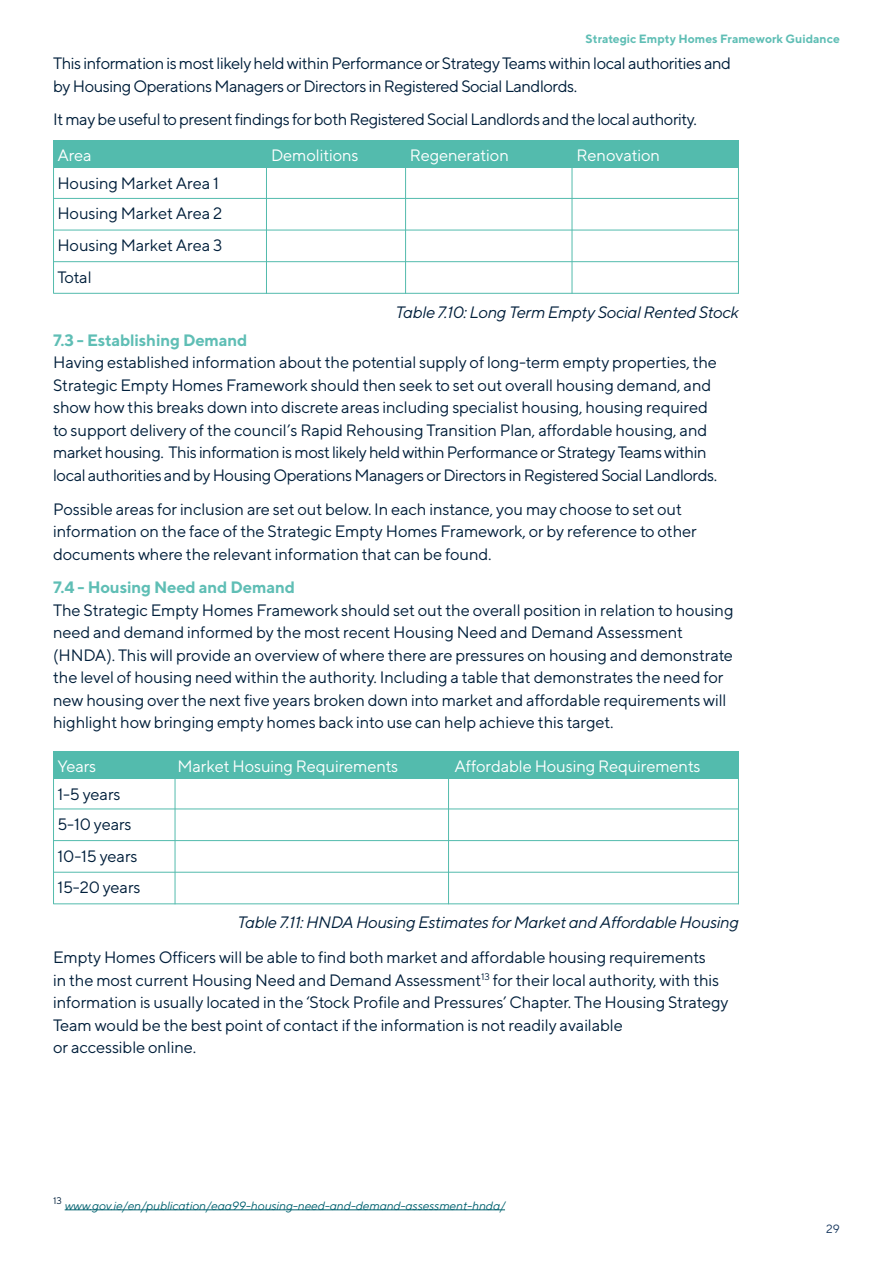
<style>
.page{position:relative;width:893px;height:1263px;background:#fff}
.page>*{position:absolute;margin:0;border:0;box-sizing:border-box;transform-origin:0 0}
.t1{font:16.5px/22.5px "TT Norms";letter-spacing:-.01em;color:#001f3b}
.t2{font:16.5px/22.5px "TT Norms";letter-spacing:-.03em;color:#001f3b}
.t3{font:italic 16.5px "TT Norms";letter-spacing:-.02em;color:#001f3b}
.t4{font:16.5px "TT Norms";letter-spacing:-.01em;color:#fff}
.t5{font:700 16.5px "TT Norms";letter-spacing:-.01em;color:#5fbeb5}
.t6{font:italic 12px "TT Norms";letter-spacing:-.01em;color:#00616f}
.t7{font:700 12px "TT Norms";color:#5fbeb5}
.t8{font:12px "TT Norms";color:#18385f}
.t9{font:9.6px "TT Norms";color:#001f3b}
</style>
<div class="page">
<hr style="left:65px;top:1209px;width:440px;height:1px;background:#00616f">
<div style="left:53px;top:140px;width:686px;height:28px;background:#53bbad"></div>
<div style="left:53px;top:751px;width:686px;height:28px;background:#53bbad"></div>
<hr style="left:53px;top:153px;width:1px;height:141px;background:#53bbad">
<hr style="left:53px;top:764px;width:1px;height:140px;background:#53bbad">
<hr style="left:54px;top:198px;width:685px;height:1px;background:#53bbad">
<hr style="left:54px;top:808px;width:685px;height:1px;background:#53bbad">
<hr style="left:54px;top:230px;width:685px;height:1px;background:#53bbad">
<hr style="left:54px;top:840px;width:685px;height:1px;background:#53bbad">
<hr style="left:54px;top:261px;width:685px;height:1px;background:#53bbad">
<hr style="left:54px;top:872px;width:685px;height:1px;background:#53bbad">
<hr style="left:54px;top:293px;width:685px;height:1px;background:#53bbad">
<hr style="left:54px;top:903px;width:685px;height:1px;background:#53bbad">
<hr style="left:266px;top:153px;width:1px;height:141px;background:#53bbad">
<hr style="left:405px;top:153px;width:1px;height:141px;background:#53bbad">
<hr style="left:175px;top:764px;width:1px;height:140px;background:#53bbad">
<hr style="left:572px;top:153px;width:1px;height:141px;background:#53bbad">
<hr style="left:448px;top:764px;width:1px;height:140px;background:#53bbad">
<hr style="left:738px;top:153px;width:1px;height:141px;background:#53bbad">
<hr style="left:738px;top:764px;width:1px;height:140px;background:#53bbad">
<p class="t7" style="left:586px;top:31px;width:256px">Strategic Empty Homes Framework Guidance</p>
<p class="t2" style="left:53px;top:52px;width:679px">This information is most likely held within Performance or Strategy Teams within local authorities and by Housing Operations Managers or Directors in Registered Social Landlords.</p>
<p class="t2" style="left:53px;top:108px;width:645px">It may be useful to present findings for both Registered Social Landlords and the local authority.</p>
<p class="t4" style="left:57px;top:145px;width:36px">Area</p>
<p class="t1" style="left:57px;top:172px;width:163px">Housing Market Area 1</p>
<p class="t1" style="left:57px;top:202px;width:166px">Housing Market Area 2</p>
<p class="t1" style="left:57px;top:234px;width:166px">Housing Market Area 3</p>
<p class="t1" style="left:57px;top:265px;width:36px">Total</p>
<p class="t4" style="left:271px;top:145px;width:89px">Demolitions</p>
<p class="t4" style="left:410px;top:145px;width:101px">Regeneration</p>
<p class="t4" style="left:577px;top:145px;width:85px">Renovation</p>
<p class="t3" style="left:395px;top:302px;width:345px">Table 7.10: Long Term Empty Social Rented Stock</p>
<p class="t5" style="left:53px;top:330px;width:196px">7.3 - Establishing Demand</p>
<p class="t1" style="left:53px;top:351px;width:666px">Having established information about the potential supply of long-term empty properties, the Strategic Empty Homes Framework should then seek to set out overall housing demand, and show how this breaks down into discrete areas including specialist housing, housing required to support delivery of the council’s Rapid Rehousing Transition Plan, affordable housing, and market housing. This information is most likely held within Performance or Strategy Teams within local authorities and by Housing Operations Managers or Directors in Registered Social Landlords.</p>
<p class="t1" style="left:53px;top:497px;width:645px">Possible areas for inclusion are set out below. In each instance, you may choose to set out information on the face of the Strategic Empty Homes Framework, or by reference to other documents where the relevant information that can be found.</p>
<p class="t5" style="left:53px;top:577px;width:243px">7.4 - Housing Need and Demand</p>
<p class="t1" style="left:53px;top:598px;width:682px">The Strategic Empty Homes Framework should set out the overall position in relation to housing need and demand informed by the most recent Housing Need and Demand Assessment (HNDA). This will provide an overview of where there are pressures on housing and demonstrate the level of housing need within the authority. Including a table that demonstrates the need for new housing over the next five years broken down into market and affordable requirements will highlight how bringing empty homes back into use can help achieve this target.</p>
<p class="t4" style="left:57px;top:756px;width:41px">Years</p>
<p class="t1" style="left:57px;top:783px;width:65px">1-5 years</p>
<p class="t1" style="left:57px;top:812px;width:76px">5-10 years</p>
<p class="t1" style="left:57px;top:844px;width:82px">10-15 years</p>
<p class="t1" style="left:57px;top:876px;width:85px">15-20 years</p>
<p class="t4" style="left:178px;top:756px;width:222px">Market Hosuing Requirements</p>
<p class="t4" style="left:454px;top:756px;width:248px">Affordable Housing Requirements</p>
<p class="t3" style="left:237px;top:912px;width:503px">Table 7.11: HNDA Housing Estimates for Market and Affordable Housing</p>
<p class="t1" style="left:53px;top:946px;width:677px">Empty Homes Officers will be able to find both market and affordable housing requirements<br>in the most current Housing Need and Demand Assessment<sup>13</sup> for their local authority, with this information is usually located in the ‘Stock Profile and Pressures’ Chapter. The Housing Strategy Team would be the best point of contact if the information is not readily available<br>or accessible online.</p>
<p class="t9" style="left:53px;top:1195px;width:10px">13</p>
<p class="t6" style="left:65px;top:1198px;width:442px">www.gov.ie/en/publication/eaa99-housing-need-and-demand-assessment-hnda/</p>
<p class="t8" style="left:826px;top:1221px;width:15px">29</p>
</div>
